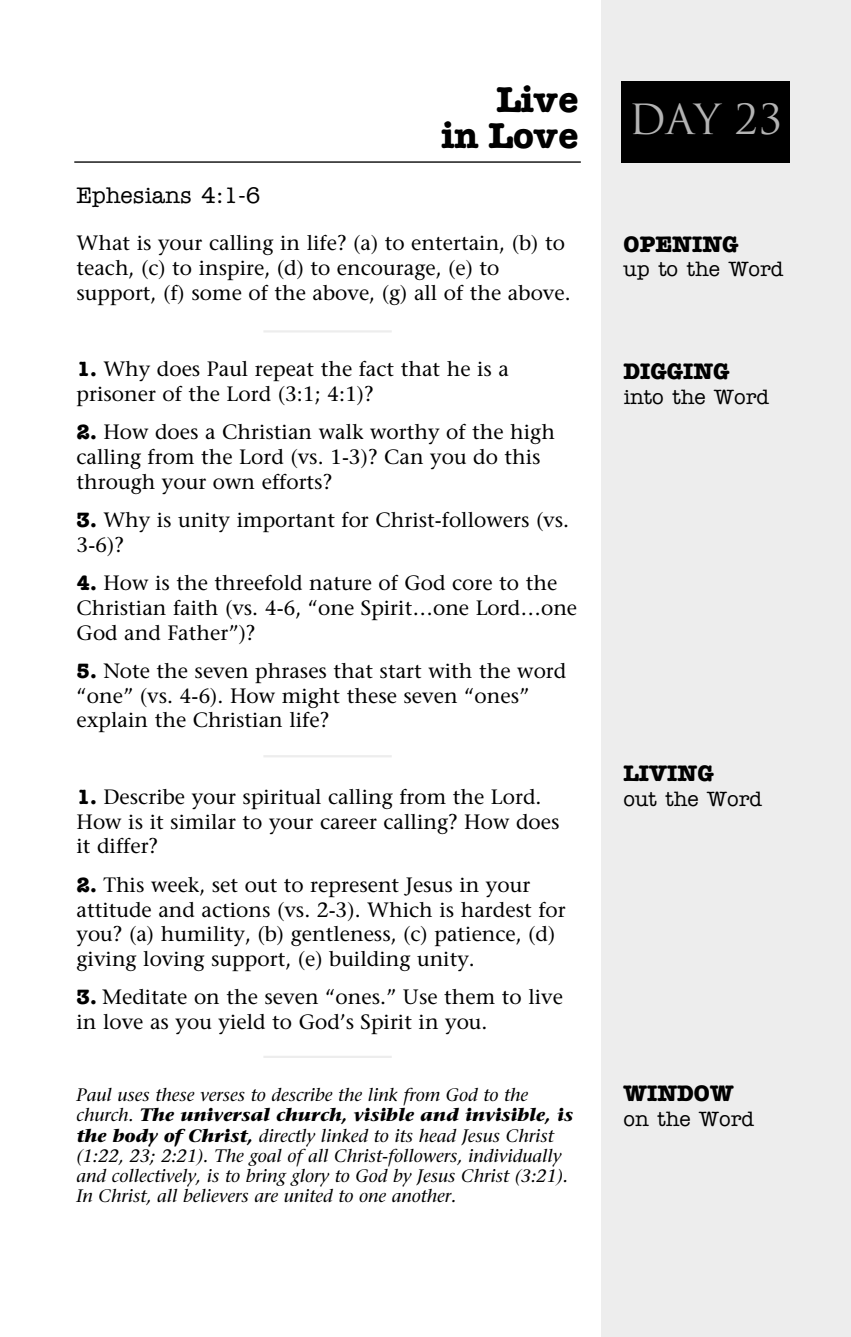
<style>
.page{position:relative;width:851px;height:1337px;background:#fff}
.page>*{position:absolute;margin:0;border:0;box-sizing:border-box;transform-origin:0 0}
.t1{font:40.5px "Trajan";color:#b3b3b3}
.t2{font:700 36px/36px "American Typewriter";color:#000;text-align:right}
.t3{font:700 22.5px "American Typewriter";color:#000}
.t4{font:500 22.5px "American Typewriter";color:#000}
.t5{font:20.7px/24.8px "Stone Serif";color:#000}
.t6{font:500 20.7px "American Typewriter";color:#000}
.t7{font:italic 18px/20.2px "Stone Serif";color:#000}
.s1{font-family:"American Typewriter";font-weight:700}
.s2{font-weight:700}
</style>
<div class="page">
<div style="left:601px;top:0;width:249px;height:1336px;background:#ededed"></div>
<div style="left:621px;top:81px;width:169px;height:81px;background:#000"></div>
<hr style="left:74px;top:161px;width:506px;height:2px;background:#000">
<hr style="left:263px;top:330px;width:129px;height:2px;background:#ededed">
<hr style="left:263px;top:755px;width:129px;height:2px;background:#ededed">
<hr style="left:263px;top:1055px;width:129px;height:3px;background:#ededed">
<p class="t4" style="left:76px;top:187px;width:185px">Ephesians 4:1-6</p>
<h2 class="t2" style="left:441px;top:85px;width:138px">Live<br>in Love</h2>
<p class="t5" style="left:76px;top:233px;width:495px">What is your calling in life? (a) to entertain, (b) to teach, (c) to inspire, (d) to encourage, (e) to support, (f) some of the above, (g) all of the above.</p>
<p class="t5" style="left:76px;top:359px;width:434px"><span class="s1">1.</span> Why does Paul repeat the fact that he is a prisoner of the Lord (3:1; 4:1)?</p>
<p class="t5" style="left:76px;top:422px;width:480px"><span class="s1">2.</span> How does a Christian walk worthy of the high calling from the Lord (vs. 1-3)? Can you do this through your own efforts?</p>
<p class="t5" style="left:76px;top:510px;width:494px"><span class="s1">3.</span> Why is unity important for Christ-followers (vs.<br>3-6)?</p>
<p class="t5" style="left:76px;top:573px;width:502px"><span class="s1">4.</span> How is the threefold nature of God core to the<br>Christian faith (vs. 4-6, “one Spirit…one Lord…one<br>God and Father”)?</p>
<p class="t5" style="left:76px;top:660px;width:491px"><span class="s1">5.</span> Note the seven phrases that start with the word “one” (vs. 4-6). How might these seven “ones” explain the Christian life?</p>
<p class="t5" style="left:76px;top:786px;width:484px"><span class="s1">1.</span> Describe your spiritual calling from the Lord.<br>How is it similar to your career calling? How does it differ?</p>
<p class="t5" style="left:76px;top:874px;width:490px"><span class="s1">2.</span> This week, set out to represent Jesus in your attitude and actions (vs. 2-3). Which is hardest for you? (a) humility, (b) gentleness, (c) patience, (d) giving loving support, (e) building unity.</p>
<p class="t5" style="left:76px;top:987px;width:488px"><span class="s1">3.</span> Meditate on the seven “ones.” Use them to live in love as you yield to God’s Spirit in you.</p>
<h1 class="t1" style="left:628px;top:96px;width:156px">Day 23</h1>
<p class="t3" style="left:623px;top:236px;width:116px">OPENING</p>
<p class="t6" style="left:623px;top:262px;width:161px">up to the Word</p>
<p class="t3" style="left:623px;top:363px;width:107px">DIGGING</p>
<p class="t6" style="left:623px;top:389px;width:147px">into the Word</p>
<p class="t3" style="left:623px;top:766px;width:91px">LIVING</p>
<p class="t6" style="left:623px;top:791px;width:140px">out the Word</p>
<p class="t7" style="left:76px;top:1086px;width:498px">Paul uses these verses to describe the link from God to the church. <span class="s2">The universal church, visible and invisible, is the body of Christ,</span> directly linked to its head Jesus Christ (1:22, 23; 2:21). The goal of all Christ-followers, individually and collectively, is to bring glory to God by Jesus Christ (3:21).<br>In Christ, all believers are united to one another.</p>
<p class="t3" style="left:623px;top:1085px;width:111px">WINDOW</p>
<p class="t6" style="left:623px;top:1111px;width:132px">on the Word</p>
</div>
